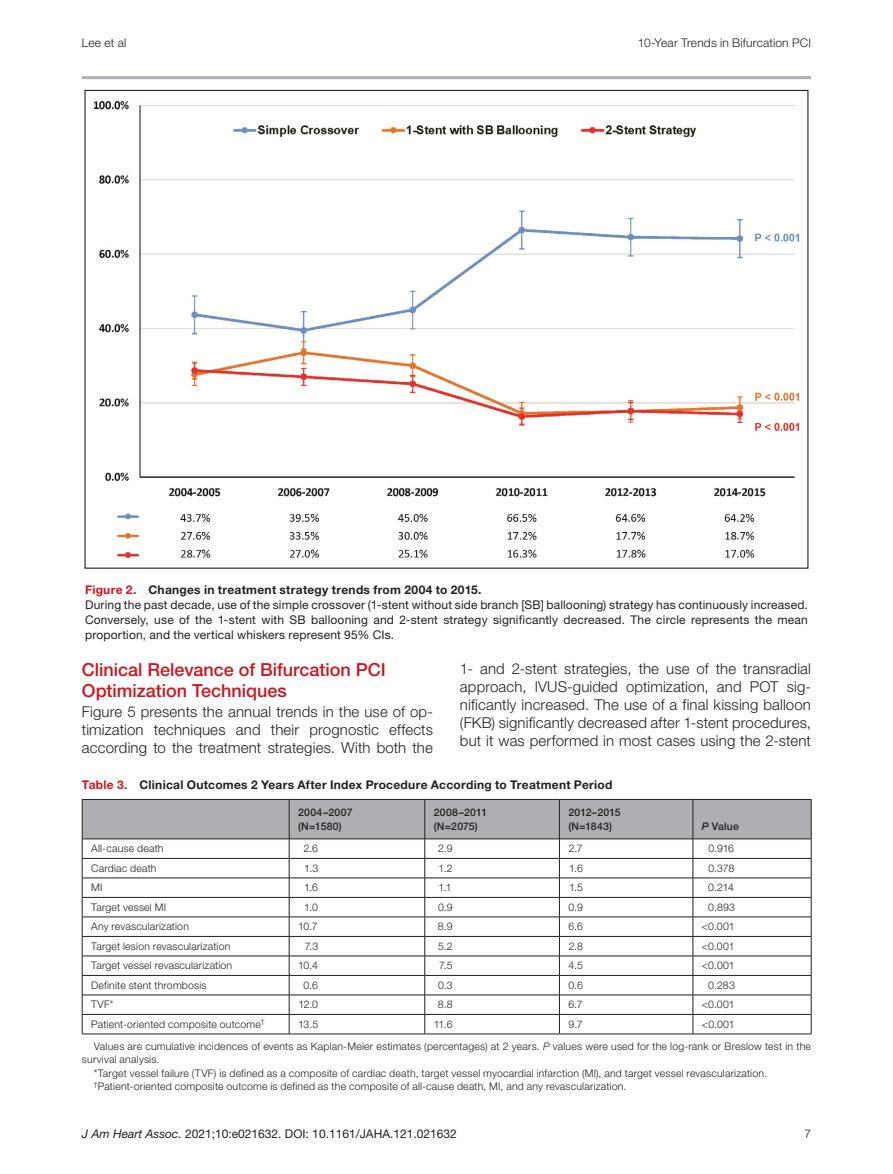
<style>
.page{position:relative;width:893px;height:1174px;background:#fff}
.page>*{position:absolute;margin:0;border:0;box-sizing:border-box;transform-origin:0 0}
.t1{font:500 18px/21px "Helvetica Neue LT Std";color:#cd151d}
.t2{font:300 15px/18px "Helvetica Neue LT Std";letter-spacing:.01em;color:#231f20;text-align:justify}
.t3{font:12px/15px "Helvetica Neue LT Std";letter-spacing:.015em;color:#231f20}
.t4{font:700 12px "Helvetica Neue LT Std";letter-spacing:.025em;color:#231f20}
.t5{font:300 12px "Helvetica Neue LT Std";letter-spacing:.015em;color:#231f20}
.t6{font:300 10.5px/13.5px "Helvetica Neue LT Std";letter-spacing:.02em;color:#231f20}
.t7{font:500 10.5px/13.5px "Helvetica Neue LT Std";letter-spacing:.025em;color:#231f20}
.s1{font-weight:700;color:#cd151d}
.s2{font-weight:700}
.s3{color:#cd151d}
.s4{font-style:italic}
</style>
<div class="page">
<img style="left:94px;top:101px;width:705px;height:457px">
<hr style="left:82px;top:1033px;width:207px;height:1px;background:#231f20">
<hr style="left:289px;top:1033px;width:136px;height:1px;background:#231f20">
<hr style="left:425px;top:1033px;width:134px;height:1px;background:#231f20">
<hr style="left:559px;top:1033px;width:134px;height:1px;background:#231f20">
<svg style="left:82px;top:799px;width:730px;height:234px"></svg>
<hr style="left:693px;top:1033px;width:118px;height:1px;background:#231f20">
<hr style="left:82px;top:76px;width:729px;height:3px;background:#aeafb3">
<p class="t5" style="left:82px;top:35px;width:46px">Lee et al</p>
<p class="t5" style="left:638px;top:35px;width:175px">10-Year Trends in Bifurcation PCI</p>
<p class="t3" style="left:85px;top:582px;width:724px"><span class="s1">Figure 2.</span> <span class="s2">Changes in treatment strategy trends from 2004 to 2015.<br></span>During the past decade, use of the simple crossover (1-stent without side branch [SB] ballooning) strategy has continuously increased.<br>Conversely, use of the 1-stent with SB ballooning and 2-stent strategy significantly decreased. The circle represents the mean proportion, and the vertical whiskers represent 95% CIs.</p>
<h1 class="t1" style="left:82px;top:659px;width:305px">Clinical Relevance of Bifurcation PCI<br>Optimization Techniques</h1>
<h2 class="t2" style="left:82px;top:702px;width:352px">Figure 5 presents the annual trends in the use of op&shy;timization techniques and their prognostic effects according to the treatment strategies. With both the</h2>
<p class="t2" style="left:460px;top:659px;width:352px">1- and 2-stent strategies, the use of the transradial approach, IVUS-guided optimization, and POT sig&shy;nificantly increased. The use of a final kissing balloon (FKB) significantly decreased after 1-stent procedures, but it was performed in most cases using the 2-stent</p>
<p class="t4" style="left:82px;top:777px;width:532px"><span class="s3">Table 3.</span> Clinical Outcomes 2 Years After Index Procedure According to Treatment Period</p>
<p class="t7" style="left:298px;top:805px;width:56px">2004–2007 (N=1580)</p>
<p class="t7" style="left:434px;top:805px;width:55px">2008–2011 (N=2075)</p>
<p class="t7" style="left:568px;top:805px;width:54px">2012–2015 (N=1843)</p>
<p class="t7" style="left:702px;top:819px;width:39px"><span class="s4">P</span> Value</p>
<p class="t6" style="left:91px;top:841px;width:74px">All-cause death</p>
<p class="t6" style="left:304px;top:841px;width:16px">2.6</p>
<p class="t6" style="left:438px;top:841px;width:16px">2.9</p>
<p class="t6" style="left:569px;top:841px;width:16px">2.7</p>
<p class="t6" style="left:708px;top:841px;width:27px">0.916</p>
<p class="t6" style="left:91px;top:861px;width:67px">Cardiac death</p>
<p class="t6" style="left:304px;top:861px;width:16px">1.3</p>
<p class="t6" style="left:439px;top:861px;width:16px">1.2</p>
<p class="t6" style="left:569px;top:861px;width:15px">1.6</p>
<p class="t6" style="left:708px;top:861px;width:28px">0.378</p>
<p class="t6" style="left:91px;top:880px;width:13px">MI</p>
<p class="t6" style="left:304px;top:880px;width:15px">1.6</p>
<p class="t6" style="left:439px;top:880px;width:15px">1.1</p>
<p class="t6" style="left:569px;top:880px;width:16px">1.5</p>
<p class="t6" style="left:708px;top:880px;width:27px">0.214</p>
<p class="t6" style="left:91px;top:900px;width:76px">Target vessel MI</p>
<p class="t6" style="left:304px;top:900px;width:15px">1.0</p>
<p class="t6" style="left:438px;top:900px;width:16px">0.9</p>
<p class="t6" style="left:568px;top:900px;width:16px">0.9</p>
<p class="t6" style="left:708px;top:900px;width:28px">0.893</p>
<p class="t6" style="left:91px;top:919px;width:99px">Any revascularization</p>
<p class="t6" style="left:298px;top:919px;width:21px">10.7</p>
<p class="t6" style="left:438px;top:919px;width:16px">8.9</p>
<p class="t6" style="left:568px;top:919px;width:16px">6.6</p>
<p class="t6" style="left:702px;top:919px;width:34px">&lt;0.001</p>
<p class="t6" style="left:91px;top:939px;width:141px">Target lesion revascularization</p>
<p class="t6" style="left:305px;top:939px;width:15px">7.3</p>
<p class="t6" style="left:438px;top:939px;width:16px">5.2</p>
<p class="t6" style="left:569px;top:939px;width:16px">2.8</p>
<p class="t6" style="left:702px;top:939px;width:34px">&lt;0.001</p>
<p class="t6" style="left:91px;top:958px;width:143px">Target vessel revascularization</p>
<p class="t6" style="left:298px;top:958px;width:21px">10.4</p>
<p class="t6" style="left:439px;top:958px;width:15px">7.5</p>
<p class="t6" style="left:569px;top:958px;width:16px">4.5</p>
<p class="t6" style="left:702px;top:958px;width:34px">&lt;0.001</p>
<p class="t6" style="left:91px;top:978px;width:117px">Definite stent thrombosis</p>
<p class="t6" style="left:304px;top:978px;width:16px">0.6</p>
<p class="t6" style="left:438px;top:978px;width:16px">0.3</p>
<p class="t6" style="left:568px;top:978px;width:16px">0.6</p>
<p class="t6" style="left:708px;top:978px;width:28px">0.283</p>
<p class="t6" style="left:91px;top:997px;width:24px">TVF*</p>
<p class="t6" style="left:298px;top:997px;width:21px">12.0</p>
<p class="t6" style="left:438px;top:997px;width:16px">8.8</p>
<p class="t6" style="left:568px;top:997px;width:16px">6.7</p>
<p class="t6" style="left:702px;top:997px;width:34px">&lt;0.001</p>
<p class="t6" style="left:91px;top:1017px;width:175px">Patient-oriented composite outcome<sup>†</sup></p>
<p class="t6" style="left:298px;top:1017px;width:22px">13.5</p>
<p class="t6" style="left:434px;top:1017px;width:20px">11.6</p>
<p class="t6" style="left:569px;top:1017px;width:16px">9.7</p>
<p class="t6" style="left:94px;top:1013px;width:718px;line-height:21.9px;text-indent:608px">&lt;0.001<br>Values are cumulative incidences of events as Kaplan-Meier estimates (percentages) at 2 years. <span class="s4">P</span> values were used for the log-rank or Breslow test in the</p>
<p class="t6" style="left:94px;top:1052px;width:674px;text-indent:-12px">survival analysis.<br>*Target vessel failure (TVF) is defined as a composite of cardiac death, target vessel myocardial infarction (MI), and target vessel revascularization. <sup>†</sup>Patient-oriented composite outcome is defined as the composite of all-cause death, MI, and any revascularization.</p>
<p class="t3" style="left:82px;top:1126px;width:376px"><span class="s4">J Am Heart Assoc.</span> 2021;10:e021632. DOI: 10.1161/JAHA.121.021632</p>
<p class="t5" style="left:804px;top:1126px;width:8px">7</p>
</div>
